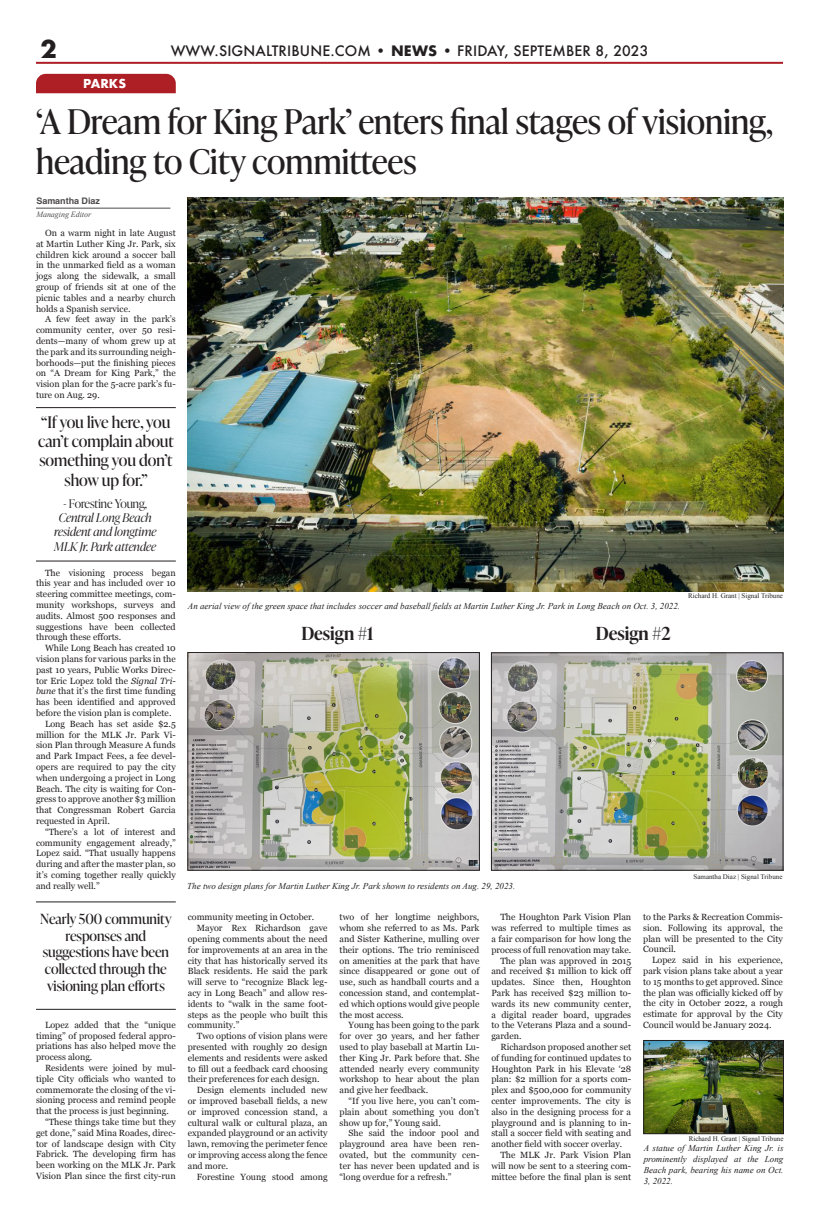
<style>
.page{position:relative;width:819px;height:1224px;background:#fff}
.page>*{position:absolute;margin:0;border:0;box-sizing:border-box;transform-origin:0 0}
.t1{font:34px/40.8px "Ivy Presto Headline";color:#231f20}
.t2{font:700 24px "Futura";color:#231f20}
.t3{font:600 18px "Ivy Presto Headline";color:#231f20}
.t4{font:16px/19.2px "Ivy Presto Display";color:#231f20;text-align:center}
.t5{font:14px/16.8px "Ivy Presto Display";color:#231f20;text-align:center}
.t6{font:500 14px "Futura";letter-spacing:.01em;color:#231f20}
.t7{font:italic 300 12px "Ivy Presto Display";color:#231f20}
.t8{font:300 12px "Ivy Presto Display";color:#231f20}
.t9{font:700 12px "Futura";color:#fff}
.t10{font:9px/10.8px "Georgia";color:#231f20;text-align:justify}
.t11{font:italic 9px/10.8px "Times New Roman";color:#231f20;text-align:justify}
.t12{font:700 9px "Helvetica";letter-spacing:-.005em;color:#231f20}
.t13{font:italic 8px "Times New Roman";letter-spacing:-.005em;color:#231f20}
.t14{font:7px "Times New Roman";color:#231f20}
.s1{font-weight:700}
.s2{font-style:italic}
</style>
<div class="page">
<hr style="left:36px;top:62px;width:747px;height:2px;background:#ad1f24">
<div style="left:36px;top:74px;width:140px;height:19px;background:#ad1f24"></div>
<img style="left:188px;top:197px;width:595px;height:394px">
<img style="left:189px;top:654px;width:289px;height:215px">
<div style="left:187px;top:652px;width:293px;height:219px;border:1px solid #231f20"></div>
<img style="left:493px;top:654px;width:289px;height:215px">
<div style="left:491px;top:652px;width:293px;height:219px;border:1px solid #231f20"></div>
<hr style="left:36px;top:208px;width:134px;height:1px;background:#231f20">
<hr style="left:36px;top:901px;width:140px;height:1px;background:#231f20">
<hr style="left:36px;top:1009px;width:140px;height:1px;background:#231f20">
<img style="left:645px;top:1042px;width:137px;height:90px">
<div style="left:643px;top:1040px;width:141px;height:94px;border:1px solid #231f20"></div>
<hr style="left:36px;top:407px;width:140px;height:1px;background:#231f20">
<hr style="left:36px;top:561px;width:140px;height:1px;background:#231f20">
<p class="t2" style="left:41px;top:32px;width:18px">2</p>
<p class="t6" style="left:171px;top:41px;width:479px">WWW.SIGNALTRIBUNE.COM • <span class="s1">NEWS</span> • FRIDAY, SEPTEMBER 8, 2023</p>
<p class="t9" style="left:83px;top:74px;width:45px">PARKS</p>
<p class="t1" style="left:36px;top:99px;width:739px">‘A Dream for King Park’ enters final stages of visioning, heading to City committees</p>
<p class="t12" style="left:36px;top:195px;width:65px">Samantha Diaz</p>
<p class="t13" style="left:36px;top:208px;width:56px">Managing Editor</p>
<p class="t10" style="left:36px;top:227px;width:141px;text-indent:9px">On a warm night in late August at Martin Luther King Jr. Park, six children kick around a soccer ball in the unmarked field as a woman jogs along the sidewalk, a small group of friends sit at one of the picnic tables and a nearby church holds a Spanish service.</p>
<p class="t10" style="left:36px;top:313px;width:141px;text-indent:9px">A few feet away in the park’s community center, over 50 resi&shy;dents—many of whom grew up at the park and its surrounding neigh&shy;borhoods—put the finishing pieces on “A Dream for King Park,” the vision plan for the 5-acre park’s fu&shy;ture on Aug. 29.</p>
<p class="t4" style="left:38px;top:412px;width:137px">“If you live here, you can’t complain about something you don’t show up for.”</p>
<p class="t8" style="left:63px;top:495px;width:85px">- Forestine Young,</p>
<p class="t7" style="left:59px;top:509px;width:94px">Central Long Beach</p>
<p class="t7" style="left:54px;top:524px;width:104px">resident and longtime</p>
<p class="t7" style="left:54px;top:538px;width:103px">MLK Jr. Park attendee</p>
<p class="t10" style="left:36px;top:567px;width:141px;text-indent:9px">The visioning process began this year and has included over 10 steering committee meetings, com&shy;munity workshops, surveys and audits. Almost 500 responses and suggestions have been collected through these efforts.</p>
<p class="t10" style="left:36px;top:642px;width:141px;text-indent:9px">While Long Beach has created 10 vision plans for various parks in the past 10 years, Public Works Direc&shy;tor Eric Lopez told the <span class="s2">Signal Tri&shy;bune</span> that it’s the first time funding has been identified and approved before the vision plan is complete.</p>
<p class="t10" style="left:36px;top:718px;width:141px;text-indent:9px">Long Beach has set aside $2.5 million for the MLK Jr. Park Vi&shy;sion Plan through Measure A funds and Park Impact Fees, a fee devel&shy;opers are required to pay the city when undergoing a project in Long Beach. The city is waiting for Con&shy;gress to approve another $3 million that Congressman Robert Garcia requested in April.</p>
<p class="t10" style="left:36px;top:826px;width:141px;text-indent:9px">“There’s a lot of interest and community engagement already,” Lopez said. “That usually happens during and after the master plan, so it’s coming together really quickly and really well.”</p>
<p class="t5" style="left:40px;top:910px;width:133px">Nearly 500 community responses and</p>
<p class="t5" style="left:43px;top:943px;width:128px;text-align:left">suggestions have been collected through the visioning plan efforts</p>
<p class="t10" style="left:36px;top:1019px;width:141px;text-indent:9px">Lopez added that the “unique timing” of proposed federal appro&shy;priations has also helped move the process along.</p>
<p class="t10" style="left:36px;top:1062px;width:141px;text-indent:9px">Residents were joined by mul&shy;tiple City officials who wanted to commemorate the closing of the vi&shy;sioning process and remind people that the process is just beginning.</p>
<p class="t10" style="left:36px;top:1116px;width:141px;text-indent:9px">“These things take time but they get done,” said Mina Roades, direc&shy;tor of landscape design with City Fabrick. The developing firm has been working on the MLK Jr. Park Vision Plan since the first city-run</p>
<p class="t11" style="left:188px;top:600px;width:494px">An aerial view of the green space that includes soccer and baseball fields at Martin Luther King Jr. Park in Long Beach on Oct. 3, 2022.</p>
<p class="t3" style="left:301px;top:620px;width:74px">Design #1</p>
<p class="t3" style="left:596px;top:620px;width:76px">Design #2</p>
<p class="t14" style="left:688px;top:591px;width:96px">Richard H. Grant | Signal Tribune</p>
<p class="t11" style="left:187px;top:881px;width:330px">The two design plans for Martin Luther King Jr. Park shown to residents on Aug. 29, 2023.</p>
<p class="t14" style="left:694px;top:872px;width:90px">Samantha Diaz | Signal Tribune</p>
<p class="t10" style="left:188px;top:912px;width:128px">community meeting in October.</p>
<p class="t10" style="left:188px;top:922px;width:141px;text-indent:9px">Mayor Rex Richardson gave opening comments about the need for improvements at an area in the city that has historically served its Black residents. He said the park will serve to “recognize Black leg&shy;acy in Long Beach” and allow res&shy;idents to “walk in the same foot&shy;steps as the people who built this community.”</p>
<p class="t10" style="left:188px;top:1030px;width:141px;text-indent:9px">Two options of vision plans were presented with roughly 20 design elements and residents were asked to fill out a feedback card choosing their preferences for each design.</p>
<p class="t10" style="left:188px;top:1084px;width:141px;text-indent:9px">Design elements included new or improved baseball fields, a new or improved concession stand, a cultural walk or cultural plaza, an expanded playground or an activity lawn, removing the perimeter fence or improving access along the fence and more.</p>
<p class="t10" style="left:197px;top:1171px;width:132px">Forestine Young stood among</p>
<p class="t10" style="left:340px;top:912px;width:141px">two of her longtime neighbors, whom she referred to as Ms. Park and Sister Katherine, mulling over their options. The trio reminisced on amenities at the park that have since disappeared or gone out of use, such as handball courts and a concession stand, and contemplat&shy;ed which options would give people the most access.</p>
<p class="t10" style="left:340px;top:1020px;width:141px;text-indent:9px">Young has been going to the park for over 30 years, and her father used to play baseball at Martin Lu&shy;ther King Jr. Park before that. She attended nearly every community workshop to hear about the plan and give her feedback.</p>
<p class="t10" style="left:340px;top:1095px;width:141px;text-indent:9px">“If you live here, you can’t com&shy;plain about something you don’t show up for,” Young said.</p>
<p class="t10" style="left:340px;top:1128px;width:141px;text-indent:9px">She said the indoor pool and playground area have been ren&shy;ovated, but the community cen&shy;ter has never been updated and is “long overdue for a refresh.”</p>
<p class="t10" style="left:491px;top:912px;width:141px;text-indent:9px">The Houghton Park Vision Plan was referred to multiple times as a fair comparison for how long the process of full renovation may take.</p>
<p class="t10" style="left:491px;top:955px;width:142px;text-indent:9px">The plan was approved in 2015 and received $1 million to kick off updates. Since then, Houghton Park has received $23 million to&shy;wards its new community center, a digital reader board, upgrades to the Veterans Plaza and a sound&shy;garden.</p>
<p class="t10" style="left:491px;top:1041px;width:141px;text-indent:9px">Richardson proposed another set of funding for continued updates to Houghton Park in his Elevate ‘28 plan: $2 million for a sports com&shy;plex and $500,000 for community center improvements. The city is also in the designing process for a playground and is planning to in&shy;stall a soccer field with seating and another field with soccer overlay.</p>
<p class="t10" style="left:491px;top:1149px;width:141px;text-indent:9px">The MLK Jr. Park Vision Plan will now be sent to a steering com&shy;mittee before the final plan is sent</p>
<p class="t10" style="left:643px;top:911px;width:141px">to the Parks &amp; Recreation Commis&shy;sion. Following its approval, the plan will be presented to the City Council.</p>
<p class="t10" style="left:643px;top:954px;width:141px;text-indent:9px">Lopez said in his experience, park vision plans take about a year to 15 months to get approved. Since the plan was officially kicked off by the city in October 2022, a rough estimate for approval by the City Council would be January 2024.</p>
<p class="t14" style="left:689px;top:1133px;width:96px">Richard H. Grant | Signal Tribune</p>
<p class="t11" style="left:644px;top:1143px;width:141px">A statue of Martin Luther King Jr. is prominently displayed at the Long Beach park, bearing his name on Oct.<br>3, 2022.</p>
</div>
